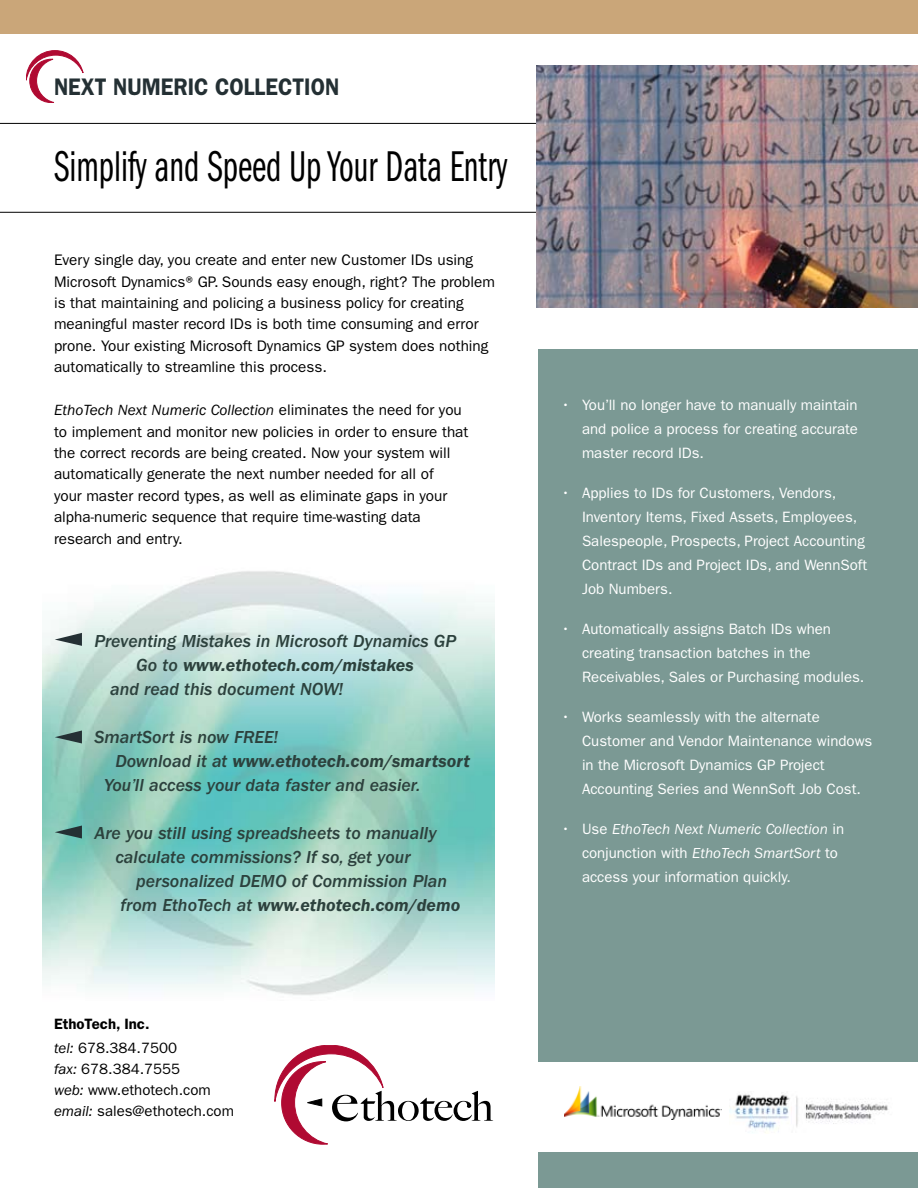
<style>
.page{position:relative;width:918px;height:1188px;background:#fff}
.page>*{position:absolute;margin:0;border:0;box-sizing:border-box;transform-origin:0 0}
.t1{font:44.55px "ITC Franklin Gothic Std Bk Cp";color:#000;scale:.84 1}
.t2{font:600 24px "ITC Franklin Gothic Std";color:#243034;scale:.9 1}
.t3{font:18px/24px "ITC Franklin Gothic Std Med It";color:#2c413d;text-align:center}
.t4{font:italic 600 18px "ITC Franklin Gothic Std";color:#2c413d}
.t5{font:15.3px/21.5px "ITC Franklin Gothic Std";color:#000}
.t6{font:15px/24px "ITC Franklin Gothic Std";color:#fff}
.t7{font:15px/21px "ITC Franklin Gothic Std";color:#000}
.t8{font:600 15px/24px "ITC Franklin Gothic Std";color:#000}
.s1{font-style:italic}
.s2{font-family:"ITC Franklin Gothic Std Med It";font-weight:400;font-style:normal}
.s3{font-weight:400;font-style:italic}
.s4{font-weight:400}
</style>
<div class="page">
<div style="left:538px;top:349px;width:380px;height:712px;background:#7b9994"></div>
<div style="left:0;top:0;width:918px;height:34px;background:#caa679"></div>
<hr style="left:0;top:123px;width:576px;height:1px;background:#000">
<hr style="left:0;top:212px;width:584px;height:1px;background:#000">
<img style="left:537px;top:65px;width:381px;height:243px">
<svg style="left:26px;top:50px;width:57px;height:53px"></svg>
<svg style="left:275px;top:1045px;width:218px;height:99px"></svg>
<img style="left:42px;top:571px;width:453px;height:425px">
<svg style="left:55px;top:633px;width:27px;height:13px"></svg>
<svg style="left:55px;top:730px;width:27px;height:13px"></svg>
<svg style="left:55px;top:826px;width:27px;height:12px"></svg>
<div style="left:538px;top:1153px;width:380px;height:35px;background:#7b9994"></div>
<img style="left:564px;top:1086px;width:157px;height:34px">
<img style="left:730px;top:1094px;width:159px;height:39px">
<h2 class="t2" style="left:54px;top:72px;width:115px">NEXT NUMER</h2>
<h2 class="t2" style="left:188px;top:72px;width:170px">IC COLLECTION</h2>
<h1 class="t1" style="left:54px;top:142px;width:541px">Simplify and Speed Up Your Data Entry</h1>
<p class="t5" style="left:54px;top:249px;width:442px">Every single day, you create and enter new Customer IDs using Microsoft Dynamics®GP. Sounds easy enough, right? The problem is that maintaining and policing a business policy for creating meaningful master record IDs is both time consuming and error prone. Your existing Microsoft Dynamics GP system does nothing automatically to streamline this process.</p>
<p class="t5" style="left:54px;top:399px;width:416px"><span class="s1">EthoTech Next Numeric Collection</span> eliminates the need for you to implement and monitor new policies in order to ensure that the correct records are being created. Now your system will automatically generate the next number needed for all of<br>your master record types, as well as eliminate gaps in your alpha-numeric sequence that require time-wasting data research and entry.</p>
<p class="t3" style="left:94px;top:629px;width:363px">Preventing Mistakes in Microsoft Dynamics GP</p>
<p class="t4" style="left:136px;top:655px;width:279px"><span class="s2">Go to</span> www.ethotech.com/mistakes</p>
<p class="t3" style="left:110px;top:677px;width:235px">and read this document NOW!</p>
<p class="t3" style="left:94px;top:725px;width:185px">SmartSort is now FREE!</p>
<p class="t4" style="left:115px;top:751px;width:356px"><span class="s2">Download it at</span> www.ethotech.com/smartsort</p>
<p class="t3" style="left:104px;top:773px;width:318px">You’ll access your data faster and easier.</p>
<p class="t3" style="left:94px;top:821px;width:344px">Are you still using spreadsheets to manually calculate commissions? If so, get your</p>
<p class="t3" style="left:136px;top:869px;width:313px">personalized DEMO of Commission Plan</p>
<p class="t4" style="left:121px;top:895px;width:341px"><span class="s2">from EthoTech at</span> www.ethotech.com/demo</p>
<p class="t8" style="left:54px;top:1012px;width:125px">ETHOTECH, INC.<br><span class="s3">tel:</span> <span class="s4">678.384.7500</span></p>
<p class="t7" style="left:54px;top:1058px;width:182px"><span class="s1">fax:</span> 678.384.7555<br><span class="s1">web:</span> www.ethotech.com <span class="s1">email:</span> sales@ethotech.com</p>
<p class="t6" style="left:582px;top:393px;width:277px;text-align:justify;text-indent:-21px">• You’ll no longer have to manually maintain and police a process for creating accurate master record IDs.</p>
<p class="t6" style="left:582px;top:481px;width:287px;text-indent:-21px">• Applies to IDs for Customers, Vendors, Inventory Items, Fixed Assets, Employees, Salespeople, Prospects, Project Accounting Contract IDs and Project IDs, and WennSoft Job Numbers.</p>
<p class="t6" style="left:582px;top:617px;width:284px;text-indent:-21px">• Automatically assigns Batch IDs when creating transaction batches in the<br>Receivables, Sales or Purchasing modules.</p>
<p class="t6" style="left:582px;top:705px;width:292px;text-indent:-21px">• Works seamlessly with the alternate Customer and Vendor Maintenance windows in the Microsoft Dynamics GP Project Accounting Series and WennSoft Job Cost.</p>
<p class="t6" style="left:582px;top:817px;width:264px;text-indent:-21px">• Use <span class="s1">EthoTech Next Numeric Collection</span> in conjunction with <span class="s1">EthoTech SmartSort</span> to access your information quickly.</p>
</div>
